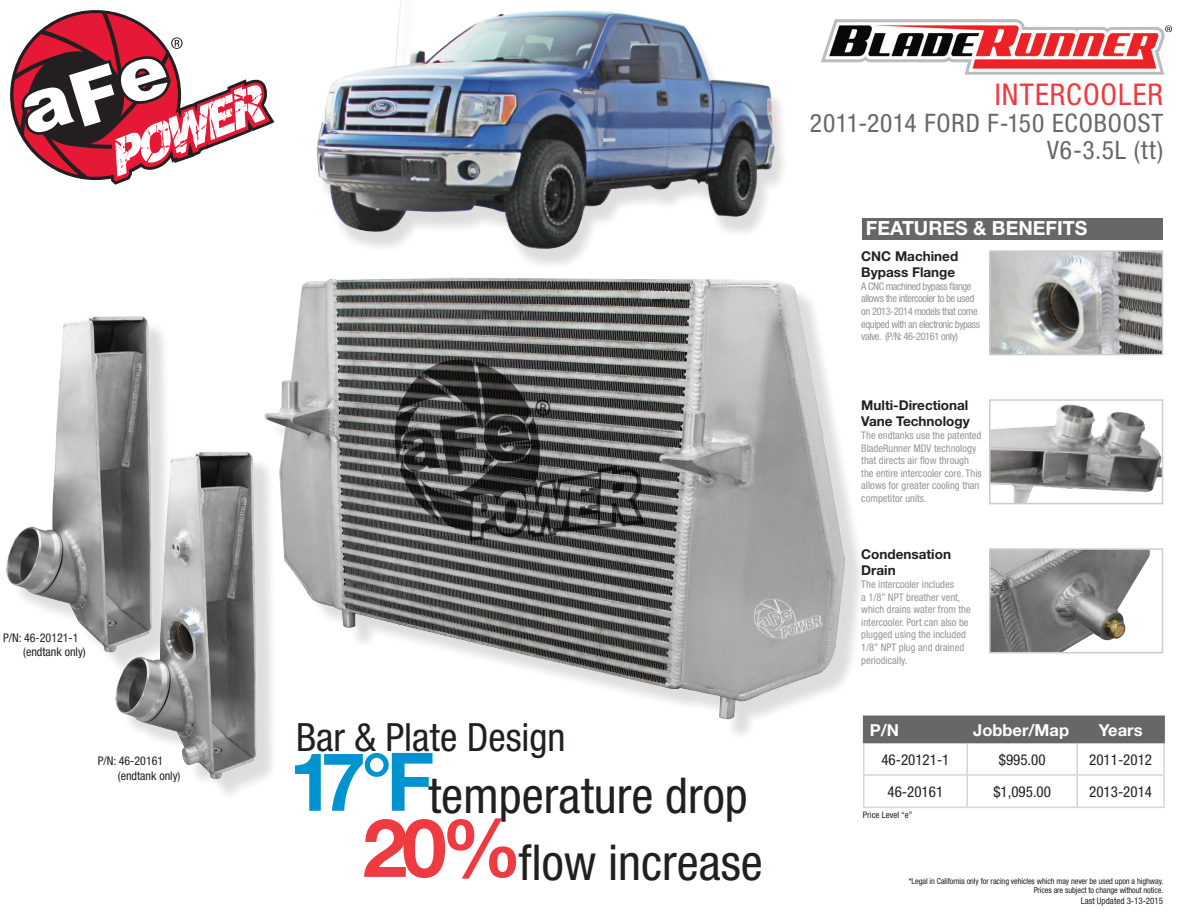
<style>
.page{position:relative;width:1188px;height:918px;background:#fff}
.page>*{position:absolute;margin:0;border:0;box-sizing:border-box;transform-origin:0 0}
.t1{font:700 81px "Helvetica Neue";color:#0093d0}
.headline_1{font:700 81px "Helvetica Neue";color:#ee3a41}
.t2{font:condensed 49.5px "Helvetica Neue";color:#231f20}
.t3{font:condensed 39px "Helvetica Neue";color:#231f20}
.Headline_2{font:condensed 30px "Helvetica Neue";letter-spacing:.035em;color:#ee3a41}
.Headline_2-2{font:condensed 25.5px "Helvetica Neue";letter-spacing:.03em;color:#67676a}
.t4{font:700 19.5px "Helvetica Neue";color:#fff}
.t5{font:700 16.5px "Helvetica Neue";color:#fff}
.t6{font:condensed 15px "Helvetica Neue";color:#231f20}
.t7{font:700 13.5px/16.2px "Helvetica Neue";color:#231f20}
.t8{font:condensed 12px "Helvetica Neue";color:#231f20}
.t9{font:condensed 10.5px/12.6px "Helvetica Neue";color:#939598}
.t10{font:condensed 10.5px/12.6px "Helvetica Neue";letter-spacing:-.04em;color:#939598}
.t11{font:condensed 9px "Helvetica Neue";color:#231f20}
.t12{font:condensed 8.25px "Helvetica Neue";letter-spacing:-.01em;color:#231f20}
</style>
<div class="page">
<img style="left:264px;top:302px;width:601px;height:434px">
<img style="left:6px;top:316px;width:159px;height:297px">
<img style="left:57px;top:440px;width:225px;height:354px">
<div style="left:862px;top:218px;width:301px;height:22px;background:#67676a"></div>
<img style="left:992px;top:253px;width:168px;height:99px">
<div style="left:989px;top:250px;width:174px;height:105px;border:2px solid #cbccce"></div>
<img style="left:992px;top:404px;width:168px;height:97px">
<div style="left:989px;top:399px;width:174px;height:105px;border:2px solid #cbccce"></div>
<img style="left:992px;top:551px;width:158px;height:99px">
<div style="left:989px;top:548px;width:174px;height:105px;border:2px solid #cbccce"></div>
<hr style="left:863px;top:743px;width:1px;height:31px;background:#d4d5d7">
<hr style="left:966px;top:743px;width:2px;height:31px;background:#d4d5d7">
<hr style="left:1076px;top:743px;width:2px;height:31px;background:#d4d5d7">
<hr style="left:1163px;top:743px;width:2px;height:31px;background:#d4d5d7">
<hr style="left:863px;top:774px;width:104px;height:2px;background:#d4d5d7">
<hr style="left:863px;top:776px;width:1px;height:31px;background:#d4d5d7">
<hr style="left:967px;top:774px;width:110px;height:2px;background:#d4d5d7">
<hr style="left:966px;top:776px;width:2px;height:31px;background:#d4d5d7">
<hr style="left:1077px;top:774px;width:88px;height:2px;background:#d4d5d7">
<hr style="left:1076px;top:776px;width:2px;height:31px;background:#d4d5d7">
<hr style="left:1163px;top:776px;width:2px;height:31px;background:#d4d5d7">
<hr style="left:863px;top:807px;width:104px;height:1px;background:#d4d5d7">
<hr style="left:967px;top:807px;width:110px;height:1px;background:#d4d5d7">
<hr style="left:1077px;top:807px;width:88px;height:1px;background:#d4d5d7">
<div style="left:863px;top:716px;width:300px;height:26px;background:#67676a"></div>
<hr style="left:967px;top:716px;width:110px;height:1px;background:#67676a">
<hr style="left:966px;top:717px;width:2px;height:25px;background:#67676a">
<hr style="left:1077px;top:716px;width:88px;height:1px;background:#67676a">
<hr style="left:1076px;top:717px;width:2px;height:25px;background:#67676a">
<hr style="left:1163px;top:717px;width:2px;height:25px;background:#67676a">
<hr style="left:863px;top:742px;width:104px;height:1px;background:#67676a">
<hr style="left:967px;top:742px;width:110px;height:1px;background:#67676a">
<hr style="left:1077px;top:742px;width:88px;height:1px;background:#67676a">
<svg style="left:12px;top:10px;width:263px;height:175px"></svg>
<img style="left:300px;top:0;width:510px;height:302px">
<img style="left:799px;top:6px;width:373px;height:75px">
<p class="t8" style="left:3px;top:630px;width:77px">P/N: 46-20121-1</p>
<p class="t8" style="left:23px;top:645px;width:64px">(endtank only)</p>
<p class="t8" style="left:98px;top:754px;width:67px">P/N: 46-20161</p>
<p class="t8" style="left:118px;top:768px;width:64px">(endtank only)</p>
<p class="t3" style="left:296px;top:715px;width:271px">Bar &amp; Plate Design</p>
<p class="t1" style="left:289px;top:732px;width:147px">17 °F</p>
<p class="t2" style="left:428px;top:767px;width:321px">temperature drop</p>
<p class="t2" style="left:519px;top:834px;width:246px">flow increase</p>
<p class="headline_1" style="left:362px;top:798px;width:161px">20%</p>
<p class="Headline_2" style="left:995px;top:77px;width:170px">INTERCOOLER</p>
<p class="Headline_2-2" style="left:810px;top:108px;width:355px">2011-2014 FORD F-150 ECOBOOST</p>
<p class="Headline_2-2" style="left:1047px;top:135px;width:118px">V6-3.5L (tt)</p>
<p class="t4" style="left:866px;top:216px;width:223px">FEATURES &amp; BENEFITS</p>
<p class="t7" style="left:861px;top:248px;width:98px">CNC Machined<br>Bypass Flange</p>
<p class="t10" style="left:861px;top:280px;width:120px">A CNC machined bypass flange allows the intercooler to be used on 2013-2014 models that come equiped with an electronic bypass valve. (P/N: 46-20161 only)</p>
<p class="t7" style="left:861px;top:397px;width:110px">Multi-Directional<br>Vane Technology</p>
<p class="t9" style="left:861px;top:429px;width:122px">The endtanks use the patented<br>BladeRunner MDV technology that directs air flow through the entire intercooler core. This allows for greater cooling than competitor units.</p>
<p class="t7" style="left:861px;top:546px;width:91px">Condensation<br>Drain</p>
<p class="t9" style="left:861px;top:578px;width:111px">The intercooler includes<br>a 1/8” NPT breather vent, which drains water from the intercooler. Port can also be plugged using the included<br>1/8” NPT plug and drained periodically.</p>
<p class="t5" style="left:870px;top:720px;width:31px">P/N</p>
<p class="t5" style="left:973px;top:720px;width:97px">Jobber/Map</p>
<p class="t5" style="left:1099px;top:720px;width:45px">Years</p>
<p class="t6" style="left:881px;top:751px;width:70px">46-20121-1</p>
<p class="t6" style="left:999px;top:751px;width:48px">$995.00</p>
<p class="t6" style="left:1089px;top:751px;width:64px">2011-2012</p>
<p class="t6" style="left:888px;top:783px;width:57px">46-20161</p>
<p class="t6" style="left:993px;top:783px;width:59px">$1,095.00</p>
<p class="t6" style="left:1089px;top:783px;width:64px">2013-2014</p>
<p class="t11" style="left:863px;top:809px;width:51px">Price Level “e”</p>
<p class="t12" style="left:909px;top:876px;width:256px">*Legal in California only for racing vehicles which may never be used upon a highway.</p>
<p class="t12" style="left:1034px;top:886px;width:131px">Prices are subject to change without notice.</p>
<p class="t11" style="left:1081px;top:896px;width:84px">Last Updated 3-13-2015</p>
</div>
